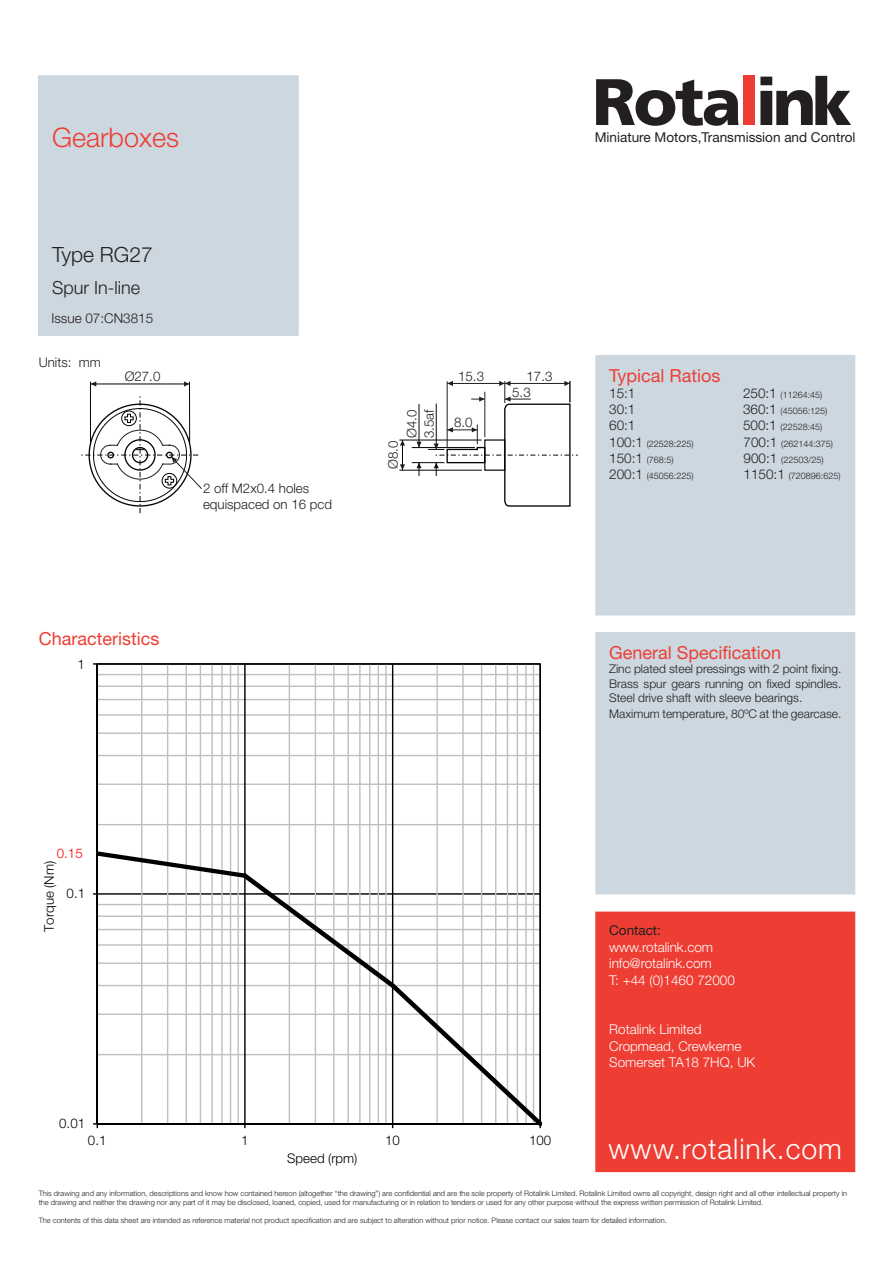
<style>
.page{position:relative;width:893px;height:1263px;background:#fff}
.page>*{position:absolute;margin:0;border:0;box-sizing:border-box;transform-origin:0 0}
.t1{font:300 28.5px "Helvetica Neue LT Pro";letter-spacing:.03em;color:#fff}
.t2{font:300 27px "Helvetica Neue LT Pro";color:#ee3e34}
.t3{font:300 21px "Helvetica Neue LT Pro";color:#231f20}
.Headers{font:18px "Helvetica Neue LT Pro";color:#ee3e34}
.t4{font:300 18px "Helvetica Neue LT Pro";color:#231f20}
.t5{font:13.65px "Helvetica Neue LT Pro";color:#231f20}
.t6{font:300 13.5px "Helvetica Neue LT Pro";color:#fff}
.Ratio{font:300 13.5px "Helvetica Neue LT Pro";color:#231f20}
.t7{font:13.5px "Helvetica Neue LT Pro";color:#231f20}
.t8{font:300 13.35px/15.9px "Helvetica Neue LT Pro";color:#231f20}
.t9{font:300 13.35px "Helvetica Neue LT Pro";color:#000}
.t10{font:300 13.35px "Helvetica Neue LT Pro";color:#f00}
.Specification{font:300 12px/14.4px "Helvetica Neue LT Pro";color:#231f20;text-align:justify}
.Ratio-2{font:300 9px "Helvetica Neue LT Pro";color:#231f20}
.t11{font:300 7.5px/9px "Helvetica Neue LT Pro";color:#231f20}
.s1{font-size:13.5px}
</style>
<div class="page">
<svg style="left:596px;top:79px;width:143px;height:47px"></svg>
<div style="left:743px;top:76px;width:12px;height:49px;background:#ee3e34"></div>
<svg style="left:760px;top:76px;width:91px;height:49px"></svg>
<div style="left:596px;top:912px;width:259px;height:259px;background:#ee3e34"></div>
<div style="left:595px;top:911px;width:260px;height:261px;border:1px solid #ee3e34"></div>
<div style="left:596px;top:632px;width:259px;height:262px;background:#cdd7e0"></div>
<div style="left:595px;top:632px;width:260px;height:262px;border:1px solid #cdd7e0"></div>
<div style="left:39px;top:76px;width:259px;height:259px;background:#cdd7e0"></div>
<div style="left:38px;top:75px;width:261px;height:261px;border:1px solid #cdd7e0"></div>
<div style="left:596px;top:356px;width:259px;height:259px;background:#cdd7e0"></div>
<div style="left:595px;top:355px;width:260px;height:260px;border:1px solid #cdd7e0"></div>
<svg style="left:97px;top:663px;width:444px;height:188px"></svg>
<hr style="left:97px;top:664px;width:1px;height:460px;background:#000">
<svg style="left:93px;top:1123px;width:5px;height:5px"></svg>
<svg style="left:97px;top:851px;width:445px;height:274px"></svg>
<svg style="left:399px;top:403px;width:172px;height:104px"></svg>
<hr style="left:412px;top:447px;width:63px;height:1px;background:#040503">
<hr style="left:412px;top:462px;width:32px;height:1px;background:#040503">
<hr style="left:399px;top:470px;width:83px;height:1px;background:#040503">
<hr style="left:399px;top:440px;width:83px;height:1px;background:#040503">
<hr style="left:189px;top:382px;width:1px;height:60px;background:#040503">
<hr style="left:90px;top:382px;width:1px;height:61px;background:#040503">
<hr style="left:90px;top:384px;width:99px;height:1px;background:#040503">
<hr style="left:505px;top:383px;width:65px;height:1px;background:#231f20">
<hr style="left:436px;top:404px;width:1px;height:45px;background:#040503">
<hr style="left:419px;top:404px;width:1px;height:44px;background:#040503">
<hr style="left:402px;top:440px;width:1px;height:30px;background:#040503">
<hr style="left:485px;top:392px;width:1px;height:45px;background:#231f20">
<hr style="left:447px;top:381px;width:1px;height:66px;background:#231f20">
<hr style="left:447px;top:383px;width:58px;height:1px;background:#231f20">
<svg style="left:90px;top:381px;width:6px;height:5px"></svg>
<svg style="left:184px;top:381px;width:5px;height:5px"></svg>
<svg style="left:564px;top:381px;width:7px;height:21px"></svg>
<svg style="left:471px;top:396px;width:14px;height:6px"></svg>
<svg style="left:499px;top:381px;width:32px;height:22px"></svg>
<svg style="left:447px;top:381px;width:6px;height:5px"></svg>
<svg style="left:416px;top:463px;width:6px;height:13px"></svg>
<svg style="left:400px;top:440px;width:5px;height:6px"></svg>
<svg style="left:400px;top:464px;width:5px;height:6px"></svg>
<svg style="left:416px;top:442px;width:6px;height:6px"></svg>
<svg style="left:428px;top:424px;width:150px;height:52px"></svg>
<svg style="left:81px;top:396px;width:121px;height:118px"></svg>
<p class="t2" style="left:52px;top:121px;width:129px">Gearboxes</p>
<p class="t3" style="left:52px;top:242px;width:102px">Type RG27</p>
<p class="t4" style="left:52px;top:277px;width:90px">Spur In-line</p>
<p class="Ratio" style="left:51px;top:310px;width:103px">Issue 07:CN3815</p>
<p class="t8" style="left:39px;top:354px;width:64px">Units: mm</p>
<p class="t8" style="left:125px;top:368px;width:37px">Ø27.0</p>
<p class="t8" style="left:203px;top:480px;width:131px">2 off M2x0.4 holes equispaced on 16 pcd</p>
<p class="Headers" style="left:39px;top:628px;width:122px">Characteristics</p>
<p class="t9" style="left:78px;top:656px;width:9px">1</p>
<p class="t10" style="left:57px;top:845px;width:27px">0.15</p>
<p class="t9" style="left:41px;top:932px;width:72px;rotate:-90deg">Torque (Nm)</p>
<p class="t9" style="left:67px;top:885px;width:20px">0.1</p>
<p class="t9" style="left:59px;top:1115px;width:27px">0.01</p>
<h3 class="t5" style="left:595px;top:129px;width:262px">Miniature Motors,Transmission and Control</h3>
<p class="t8" style="left:385px;top:469px;width:30px;rotate:-90deg">Ø8.0</p>
<p class="t8" style="left:403px;top:438px;width:30px;line-height:17.2px;rotate:-90deg">Ø4.0<br>3.5af</p>
<p class="t8" style="left:458px;top:368px;width:27px">15.3</p>
<p class="t8" style="left:454px;top:414px;width:20px">8.0</p>
<p class="t8" style="left:527px;top:368px;width:27px">17.3</p>
<p class="t8" style="left:512px;top:383px;width:20px">5.3</p>
<p class="Headers" style="left:609px;top:365px;width:113px">Typical Ratios</p>
<p class="Ratio" style="left:609px;top:385px;width:28px">15:1</p>
<p class="Ratio-2" style="left:743px;top:389px;width:81px"><span class="s1">250:1</span> (11264:45)</p>
<p class="Ratio" style="left:609px;top:401px;width:28px">30:1</p>
<p class="Ratio-2" style="left:743px;top:405px;width:86px"><span class="s1">360:1</span> (45056:125)</p>
<p class="Ratio" style="left:609px;top:417px;width:28px">60:1</p>
<p class="Ratio-2" style="left:743px;top:422px;width:81px"><span class="s1">500:1</span> (22528:45)</p>
<p class="Ratio-2" style="left:609px;top:438px;width:86px"><span class="s1">100:1</span> (22528:225)</p>
<p class="Ratio-2" style="left:744px;top:438px;width:91px"><span class="s1">700:1</span> (262144:375)</p>
<p class="Ratio-2" style="left:609px;top:454px;width:66px"><span class="s1">150:1</span> (768:5)</p>
<p class="Ratio-2" style="left:744px;top:454px;width:81px"><span class="s1">900:1</span> (22503/25)</p>
<p class="Ratio-2" style="left:609px;top:470px;width:86px"><span class="s1">200:1</span> (45056:225)</p>
<p class="Ratio-2" style="left:744px;top:470px;width:98px"><span class="s1">1150:1</span> (720896:625)</p>
<p class="Headers" style="left:609px;top:642px;width:173px">General Specification</p>
<p class="Specification" style="left:609px;top:661px;width:234px">Zinc plated steel pressings with 2 point fixing.<br>Brass spur gears running on fixed spindles.<br>Steel drive shaft with sleeve bearings.</p>
<p class="Specification" style="left:609px;top:706px;width:234px">Maximum temperature, 80ºC at the gearcase.</p>
<p class="t7" style="left:609px;top:922px;width:53px">Contact:</p>
<p class="t6" style="left:609px;top:938px;width:106px">www.rotalink.com</p>
<p class="t6" style="left:609px;top:955px;width:104px">info@rotalink.com</p>
<p class="t6" style="left:609px;top:971px;width:127px">T: +44 (0)1460 72000</p>
<p class="t6" style="left:609px;top:1021px;width:94px">Rotalink Limited</p>
<p class="t6" style="left:609px;top:1037px;width:134px">Cropmead, Crewkerne</p>
<p class="t6" style="left:609px;top:1054px;width:148px">Somerset TA18 7HQ, UK</p>
<p class="t9" style="left:88px;top:1132px;width:20px">0.1</p>
<p class="t9" style="left:241px;top:1132px;width:9px">1</p>
<p class="t9" style="left:385px;top:1132px;width:16px">10</p>
<p class="t9" style="left:529px;top:1132px;width:24px">100</p>
<p class="t1" style="left:609px;top:1131px;width:235px">www.rotalink.com</p>
<p class="t11" style="left:39px;top:1189px;width:810px">This drawing and any information, descriptions and know how contained hereon (altogether “the drawing”) are confidential and are the sole property of Rotalink Limited. Rotalink Limited owns all copyright, design right and all other intellectual property in the drawing and neither the drawing nor any part of it may be disclosed, loaned, copied, used for manufacturing or in relation to tenders or used for any other purpose without the express written permission of Rotalink Limited.</p>
<p class="t11" style="left:39px;top:1216px;width:630px">The contents of this data sheet are intended as reference material not product specification and are subject to alteration without prior notice. Please contact our sales team for detailed information.</p>
<p class="t9" style="left:287px;top:1150px;width:72px">Speed (rpm)</p>
</div>
